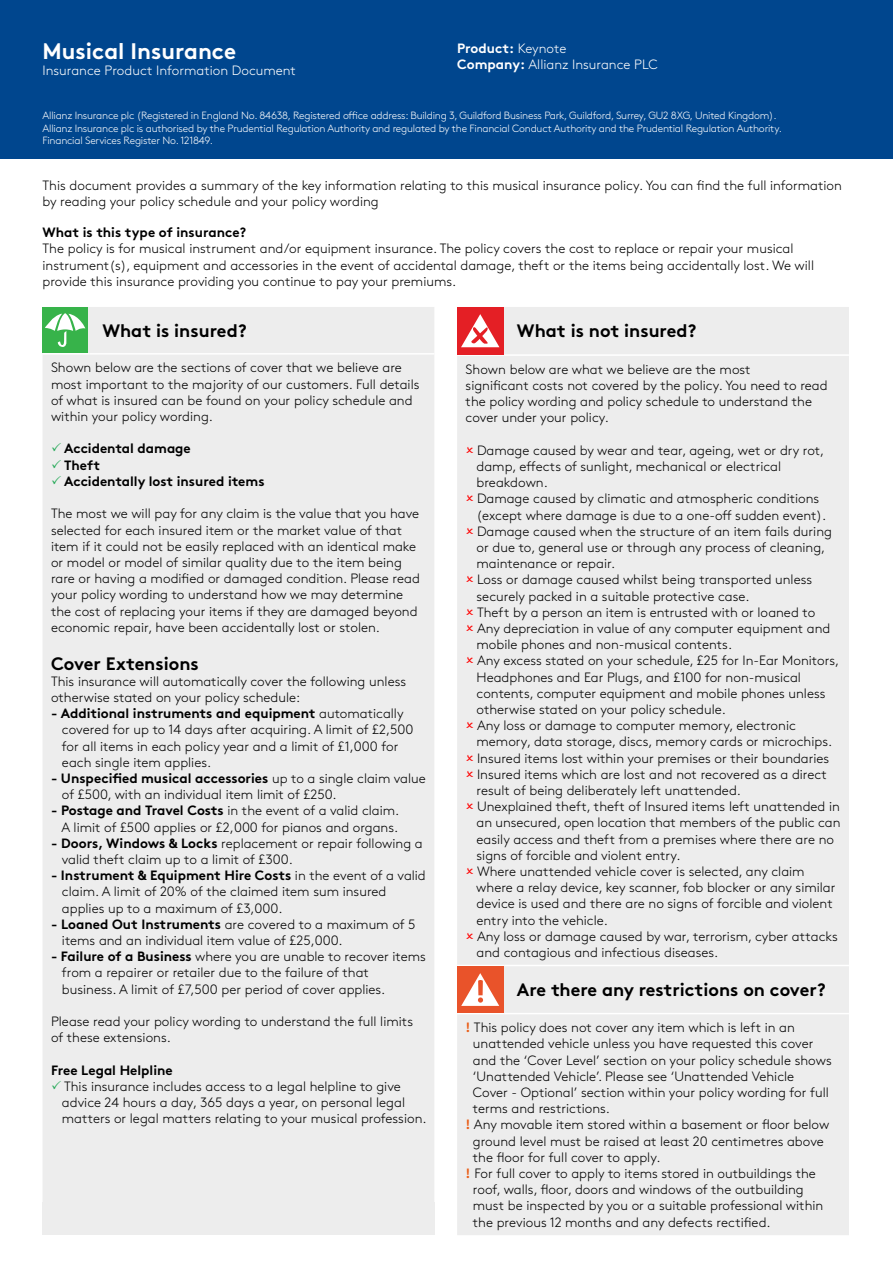
<style>
.page{position:relative;width:893px;height:1263px;background:#fff}
.page>*{position:absolute;margin:0;border:0;box-sizing:border-box;transform-origin:0 0}
.t1{font:700 22.5px "Brown";color:#fff}
.t2{font:700 18px "Brown";color:#000}
.t3{font:300 13.5px/16.2px "Brown";color:#000}
.t4{font:700 13.5px/16.2px "Brown";color:#000}
.t5{font:300 13.5px/16.2px "Brown";color:#fff}
.t6{font:300 10.5px/12.6px "Brown";letter-spacing:-.02em;color:#fff}
.s1{font-weight:700}
.s2{font-weight:700;color:#ea5c15}
</style>
<div class="page">
<div style="left:0;top:0;width:893px;height:158px;background:#00468e"></div>
<div style="left:43px;top:307px;width:391px;height:895px;background:#ededed"></div>
<hr style="left:43px;top:353px;width:47px;height:2px;background:#fff">
<hr style="left:90px;top:353px;width:344px;height:2px;background:#fff">
<div style="left:43px;top:307px;width:45px;height:46px;background:#37b34a"></div>
<svg style="left:45px;top:313px;width:40px;height:34px"></svg>
<div style="left:457px;top:307px;width:392px;height:928px;background:#ededed"></div>
<hr style="left:457px;top:354px;width:47px;height:2px;background:#fff">
<hr style="left:504px;top:354px;width:345px;height:2px;background:#fff">
<hr style="left:457px;top:965px;width:47px;height:1px;background:#fff">
<hr style="left:504px;top:965px;width:345px;height:1px;background:#fff">
<hr style="left:457px;top:1013px;width:47px;height:1px;background:#fff">
<hr style="left:504px;top:1013px;width:345px;height:1px;background:#fff">
<div style="left:457px;top:307px;width:46px;height:47px;background:#e41f25"></div>
<svg style="left:461px;top:314px;width:38px;height:33px"></svg>
<div style="left:457px;top:966px;width:46px;height:47px;background:#e9532a"></div>
<svg style="left:461px;top:973px;width:38px;height:33px"></svg>
<div style="left:43px;top:1202px;width:392px;height:32px;background:#ededed"></div>
<svg style="left:52px;top:443px;width:9px;height:9px"></svg>
<svg style="left:52px;top:459px;width:9px;height:9px"></svg>
<svg style="left:52px;top:475px;width:9px;height:9px"></svg>
<svg style="left:52px;top:1080px;width:9px;height:9px"></svg>
<svg style="left:467px;top:446px;width:6px;height:7px"></svg>
<svg style="left:467px;top:495px;width:6px;height:6px"></svg>
<svg style="left:467px;top:527px;width:6px;height:7px"></svg>
<svg style="left:467px;top:576px;width:6px;height:6px"></svg>
<svg style="left:467px;top:608px;width:6px;height:7px"></svg>
<svg style="left:467px;top:625px;width:6px;height:6px"></svg>
<svg style="left:467px;top:657px;width:6px;height:6px"></svg>
<svg style="left:467px;top:722px;width:6px;height:6px"></svg>
<svg style="left:467px;top:754px;width:6px;height:6px"></svg>
<svg style="left:467px;top:770px;width:6px;height:7px"></svg>
<svg style="left:467px;top:803px;width:6px;height:6px"></svg>
<svg style="left:467px;top:868px;width:6px;height:6px"></svg>
<svg style="left:467px;top:932px;width:6px;height:7px"></svg>
<h1 class="t1" style="left:43px;top:32px;width:195px">Musical Insurance</h1>
<p class="t5" style="left:43px;top:61px;width:255px">Insurance Product Information Document</p>
<p class="t5" style="left:457px;top:39px;width:202px"><span class="s1">Product:</span> Keynote<br><span class="s1">Company:</span> Allianz Insurance PLC</p>
<p class="t6" style="left:43px;top:108px;width:741px">Allianz Insurance plc (Registered in England No. 84638, Registered office address: Building 3, Guildford Business Park, Guildford, Surrey, GU2 8XG, United Kingdom).<br>Allianz Insurance plc is authorised by the Prudential Regulation Authority and regulated by the Financial Conduct Authority and the Prudential Regulation Authority.<br>Financial Services Register No. 121849.</p>
<p class="t3" style="left:43px;top:176px;width:801px">This document provides a summary of the key information relating to this musical insurance policy. You can find the full information by reading your policy schedule and your policy wording</p>
<p class="t4" style="left:43px;top:223px;width:205px">What is this type of insurance?</p>
<p class="t3" style="left:43px;top:240px;width:773px">The policy is for musical instrument and/or equipment insurance. The policy covers the cost to replace or repair your musical instrument(s), equipment and accessories in the event of accidental damage, theft or the items being accidentally lost. We will provide this insurance providing you continue to pay your premiums.</p>
<h2 class="t2" style="left:102px;top:316px;width:146px">What is insured?</h2>
<p class="t3" style="left:51px;top:359px;width:370px">Shown below are the sections of cover that we believe are most important to the majority of our customers. Full details of what is insured can be found on your policy schedule and within your policy wording.</p>
<p class="t4" style="left:64px;top:439px;width:202px">Accidental damage<br>Theft<br>Accidentally lost insured items</p>
<p class="t3" style="left:51px;top:505px;width:370px">The most we will pay for any claim is the value that you have selected for each insured item or the market value of that item if it could not be easily replaced with an identical make or model or model of similar quality due to the item being rare or having a modified or damaged condition. Please read your policy wording to understand how we may determine the cost of replacing your items if they are damaged beyond economic repair, have been accidentally lost or stolen.</p>
<h2 class="t2" style="left:51px;top:649px;width:149px">Cover Extensions</h2>
<p class="t3" style="left:51px;top:672px;width:357px">This insurance will automatically cover the following unless otherwise stated on your policy schedule:</p>
<p class="t3" style="left:62px;top:704px;width:353px;text-indent:-11px"><span class="s1">- Additional instruments and equipment</span> automatically covered for up to 14 days after acquiring. A limit of £2,500 for all items in each policy year and a limit of £1,000 for each single item applies.</p>
<p class="t3" style="left:62px;top:769px;width:365px;text-indent:-11px"><span class="s1">- Unspecified musical accessories</span> up to a single claim value of £500, with an individual item limit of £250.</p>
<p class="t3" style="left:51px;top:802px;width:350px;text-align:right"><span class="s1">- Postage and Travel Costs</span> in the event of a valid claim.<br>A limit of £500 applies or £2,000 for pianos and organs.</p>
<p class="t3" style="left:62px;top:834px;width:363px;text-indent:-11px"><span class="s1">- Doors, Windows &amp; Locks</span> replacement or repair following a valid theft claim up to a limit of £300.</p>
<p class="t3" style="left:62px;top:866px;width:365px;text-indent:-11px"><span class="s1">- Instrument &amp; Equipment Hire Costs</span> in the event of a valid claim. A limit of 20% of the claimed item sum insured applies up to a maximum of £3,000.</p>
<p class="t3" style="left:62px;top:915px;width:355px;text-indent:-11px"><span class="s1">- Loaned Out Instruments</span> are covered to a maximum of 5 items and an individual item value of £25,000.</p>
<p class="t3" style="left:62px;top:947px;width:365px;text-indent:-11px"><span class="s1">- Failure of a Business</span> where you are unable to recover items from a repairer or retailer due to the failure of that business. A limit of £7,500 per period of cover applies.</p>
<p class="t3" style="left:51px;top:1012px;width:364px">Please read your policy wording to understand the full limits of these extensions.</p>
<p class="t4" style="left:51px;top:1060px;width:123px">Free Legal Helpline</p>
<p class="t3" style="left:62px;top:1077px;width:366px">This insurance includes access to a legal helpline to give advice 24 hours a day, 365 days a year, on personal legal matters or legal matters relating to your musical profession.</p>
<h2 class="t2" style="left:517px;top:316px;width:181px">What is not insured?</h2>
<p class="t3" style="left:466px;top:360px;width:364px">Shown below are what we believe are the most<br>significant costs not covered by the policy. You need to read the policy wording and policy schedule to understand the cover under your policy.</p>
<p class="t3" style="left:476px;top:441px;width:366px">Damage caused by wear and tear, ageing, wet or dry rot, damp, effects of sunlight, mechanical or electrical breakdown.<br>Damage caused by climatic and atmospheric conditions (except where damage is due to a one-off sudden event).<br>Damage caused when the structure of an item fails during or due to, general use or through any process of cleaning, maintenance or repair.<br>Loss or damage caused whilst being transported unless securely packed in a suitable protective case.<br>Theft by a person an item is entrusted with or loaned to Any depreciation in value of any computer equipment and mobile phones and non-musical contents.<br>Any excess stated on your schedule, £25 for In-Ear Monitors, Headphones and Ear Plugs, and £100 for non-musical contents, computer equipment and mobile phones unless otherwise stated on your policy schedule.<br>Any loss or damage to computer memory, electronic memory, data storage, discs, memory cards or microchips.<br>Insured items lost within your premises or their boundaries Insured items which are lost and not recovered as a direct result of being deliberately left unattended.<br>Unexplained theft, theft of Insured items left unattended in an unsecured, open location that members of the public can easily access and theft from a premises where there are no signs of forcible and violent entry.<br>Where unattended vehicle cover is selected, any claim where a relay device, key scanner, fob blocker or any similar device is used and there are no signs of forcible and violent entry into the vehicle.<br>Any loss or damage caused by war, terrorism, cyber attacks and contagious and infectious diseases.</p>
<h2 class="t2" style="left:517px;top:975px;width:310px">Are there any restrictions on cover?</h2>
<p class="t3" style="left:466px;top:1018px;width:331px"><span class="s2">!</span> This policy does not cover any item which is left in an</p>
<p class="t3" style="left:473px;top:1035px;width:342px">unattended vehicle unless you have requested this cover</p>
<p class="t3" style="left:473px;top:1051px;width:360px">and the ‘Cover Level’ section on your policy schedule shows</p>
<p class="t3" style="left:473px;top:1067px;width:323px">‘Unattended Vehicle’. Please see ‘Unattended Vehicle</p>
<p class="t3" style="left:473px;top:1083px;width:357px">Cover - Optional’ section within your policy wording for full</p>
<p class="t3" style="left:473px;top:1099px;width:139px">terms and restrictions.</p>
<p class="t3" style="left:466px;top:1116px;width:365px"><span class="s2">!</span> Any movable item stored within a basement or floor below</p>
<p class="t3" style="left:473px;top:1132px;width:353px">ground level must be raised at least 20 centimetres above</p>
<p class="t3" style="left:473px;top:1148px;width:189px">the floor for full cover to apply.</p>
<p class="t3" style="left:466px;top:1164px;width:352px"><span class="s2">!</span> For full cover to apply to items stored in outbuildings the</p>
<p class="t3" style="left:473px;top:1180px;width:332px">roof, walls, floor, doors and windows of the outbuilding</p>
<p class="t3" style="left:473px;top:1197px;width:352px">must be inspected by you or a suitable professional within</p>
<p class="t3" style="left:473px;top:1213px;width:299px">the previous 12 months and any defects rectified.</p>
</div>
